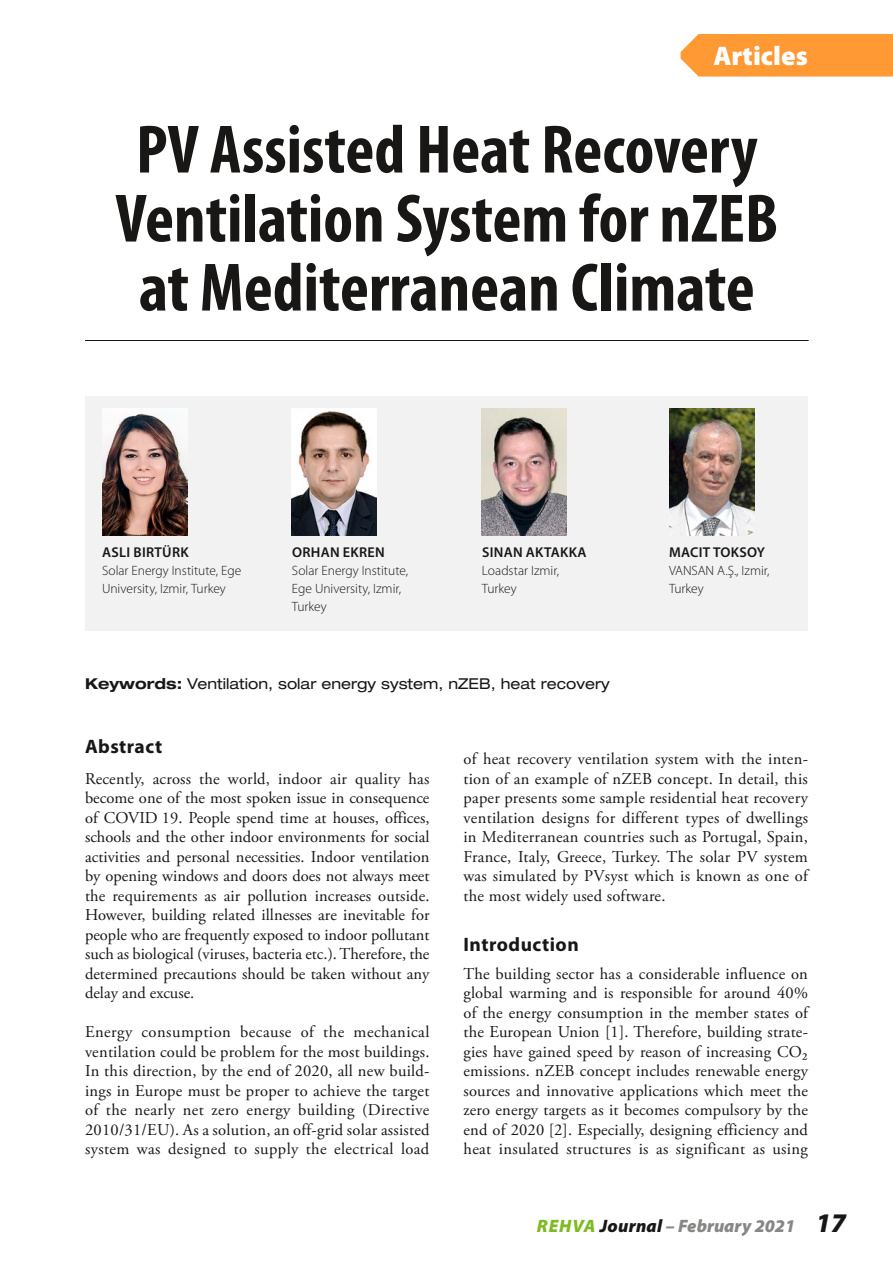
<style>
.page{position:relative;width:893px;height:1263px;background:#fff}
.page>*{position:absolute;margin:0;border:0;box-sizing:border-box;transform-origin:0 0}
.Heading_1{font:700 condensed 69px/69px "Myriad Pro";color:#181716;text-align:center}
.t1{font:900 27px "Myriad Pro";color:#fff}
.Heading_2{font:700 19.5px "Myriad Pro";letter-spacing:.025em;color:#181716}
.zPage_Number{font:italic 900 18px "Myriad Pro";letter-spacing:.01em;color:#878786}
.t2{font:16.5px/19.5px "Adobe Garamond Pro";letter-spacing:.015em;color:#181716;text-align:justify}
.Heading_4_keywords{font:expanded 15px "Helvetica Neue LT Std";color:#181716}
.Heading_6{font:600 14.25px "Myriad Pro";letter-spacing:.02em;color:#181716}
.Heading_5{font:300 13.5px/18px "Myriad Pro";color:#181716}
.s1{font-weight:700}
.s2{color:#7fba23}
.s3{color:#181716}
.s4{font-size:27px;color:#181716}
</style>
<div class="page">
<div style="left:85px;top:396px;width:723px;height:234px;background:#f2f2f2"></div>
<img style="left:102px;top:408px;width:85px;height:127px">
<img style="left:669px;top:408px;width:85px;height:127px">
<img style="left:292px;top:408px;width:85px;height:127px">
<img style="left:482px;top:408px;width:85px;height:127px">
<hr style="left:85px;top:340px;width:724px;height:1px;background:#181716">
<div style="left:681px;top:34px;width:212px;height:43px;background:#f93"></div>
<h2 class="t1" style="left:713px;top:37px;width:96px">Articles</h2>
<p class="Heading_1" style="left:115px;top:114px;width:664px">PV Assisted Heat Recovery<br>Ventilation System for nZEB at Mediterranean Climate</p>
<p class="Heading_6" style="left:102px;top:543px;width:88px">ASLI BIRTÜRK</p>
<p class="Heading_5" style="left:102px;top:561px;width:141px">Solar Energy Institute, Ege<br>University, Izmir, Turkey</p>
<p class="Heading_6" style="left:292px;top:543px;width:94px">ORHAN EKREN</p>
<p class="Heading_5" style="left:292px;top:561px;width:118px">Solar Energy Institute,<br>Ege University, Izmir,<br>Turkey</p>
<p class="Heading_6" style="left:482px;top:543px;width:106px">SINAN AKTAKKA</p>
<p class="Heading_5" style="left:482px;top:561px;width:79px">Loadstar Izmir,<br>Turkey</p>
<p class="Heading_4_keywords" style="left:85px;top:674px;width:526px"><span class="s1">Keywords:</span> Ventilation, solar energy system, nZEB, heat recovery</p>
<p class="Heading_6" style="left:669px;top:543px;width:97px">MACIT TOKSOY</p>
<p class="Heading_5" style="left:669px;top:561px;width:102px">VANSAN A.Ş., Izmir,<br>Turkey</p>
<p class="Heading_2" style="left:85px;top:734px;width:79px">Abstract</p>
<p class="t2" style="left:85px;top:769px;width:346px">Recently, across the world, indoor air quality has become one of the most spoken issue in consequence of COVID 19. People spend time at houses, offices, schools and the other indoor environments for social activities and personal necessities. Indoor ventilation by opening windows and doors does not always meet the requirements as air pollution increases outside.<br>However, building related illnesses are inevitable for people who are frequently exposed to indoor pollutant such as biological (viruses, bacteria etc.). Therefore, the determined precautions should be taken without any delay and excuse.</p>
<p class="t2" style="left:85px;top:1023px;width:346px">Energy consumption because of the mechanical ventilation could be problem for the most buildings.<br>In this direction, by the end of 2020, all new build&shy;ings in Europe must be proper to achieve the target of the nearly net zero energy building (Directive 2010/31/EU). As a solution, an off-grid solar assisted system was designed to supply the electrical load</p>
<p class="t2" style="left:463px;top:750px;width:346px">of heat recovery ventilation system with the inten&shy;tion of an example of nZEB concept. In detail, this paper presents some sample residential heat recovery ventilation designs for different types of dwellings in Mediterranean countries such as Portugal, Spain, France, Italy, Greece, Turkey. The solar PV system was simulated by PVsyst which is known as one of the most widely used software.</p>
<p class="Heading_2" style="left:463px;top:931px;width:117px">Introduction</p>
<p class="t2" style="left:463px;top:964px;width:346px">The building sector has a considerable influence on global warming and is responsible for around 40% of the energy consumption in the member states of the European Union [1]. Therefore, building strate&shy;gies have gained speed by reason of increasing CO₂ emissions. nZEB concept includes renewable energy sources and innovative applications which meet the zero energy targets as it becomes compulsory by the end of 2020 [2]. Especially, designing efficiency and heat insulated structures is as significant as using</p>
<p class="zPage_Number" style="left:537px;top:1214px;width:311px"><span class="s2">REHVA</span> <span class="s3">Journal</span> – February 2021 <span class="s4">17</span></p>
</div>
